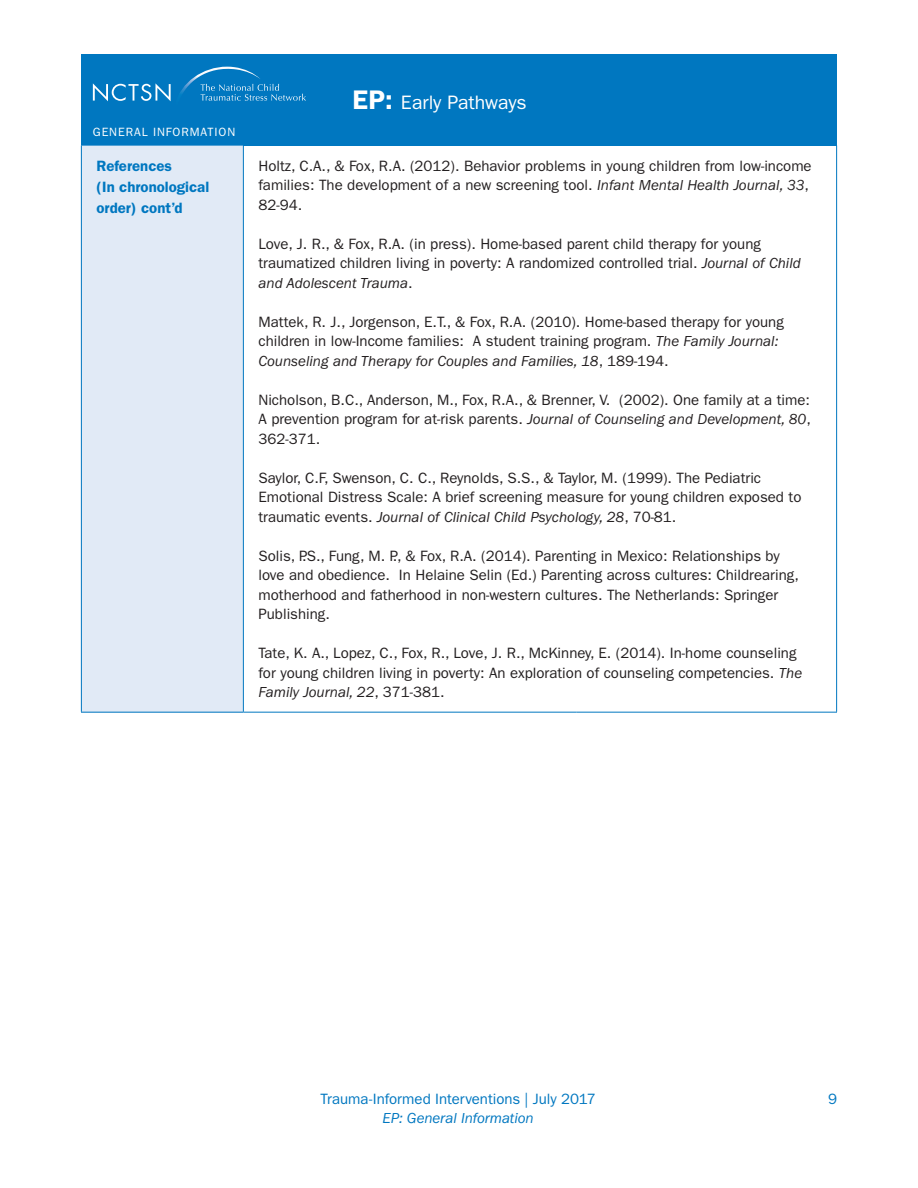
<style>
.page{position:relative;width:918px;height:1188px;background:#fff}
.page>*{position:absolute;margin:0;border:0;box-sizing:border-box;transform-origin:0 0}
.Header_Title{font:19.5px "ITC Franklin Gothic Std";letter-spacing:-.005em;color:#fff}
.Body_Paragraphs{font:15px/19.5px "ITC Franklin Gothic Std";color:#231f20}
.t1{font:15px "ITC Franklin Gothic Std";color:#0077c0}
.Body_Paragraphs-2{font:600 15px/21px "ITC Franklin Gothic Std";color:#0077c0}
.t2{font:italic 15px "ITC Franklin Gothic Std";letter-spacing:-.005em;color:#0077c0}
.Header_Title-2{font:12px "ITC Franklin Gothic Std";letter-spacing:.075em;color:#fff}
.s1{font-weight:600;font-size:27px}
.s2{font-style:italic}
</style>
<div class="page">
<div style="left:81px;top:54px;width:756px;height:92px;background:#0077c0"></div>
<svg style="left:93px;top:66px;width:213px;height:36px"></svg>
<div style="left:81px;top:145px;width:162px;height:567px;background:#e1eaf6"></div>
<hr style="left:81px;top:145px;width:162px;height:1px;background:#0077c0">
<hr style="left:81px;top:146px;width:1px;height:566px;background:#0077c0">
<hr style="left:243px;top:146px;width:1px;height:566px;background:#0077c0">
<hr style="left:836px;top:146px;width:1px;height:566px;background:#0077c0">
<hr style="left:81px;top:712px;width:162px;height:1px;background:#0077c0">
<hr style="left:243px;top:712px;width:334px;height:1px;background:#0077c0">
<hr style="left:577px;top:712px;width:260px;height:1px;background:#0077c0">
<p class="Header_Title" style="left:352px;top:91px;width:176px"><span class="s1">EP:</span> Early Pathways</p>
<p class="Header_Title-2" style="left:93px;top:125px;width:144px">GENERAL INFORMATION</p>
<p class="Body_Paragraphs-2" style="left:96px;top:155px;width:114px">References<br>(In chronological order) cont’d</p>
<p class="Body_Paragraphs" style="left:258px;top:156px;width:555px">Holtz, C.A., &amp; Fox, R.A. (2012). Behavior problems in young children from low-income families: The development of a new screening tool. <span class="s2">Infant Mental Health Journal, 33</span>,<br>82-94.</p>
<p class="Body_Paragraphs" style="left:258px;top:234px;width:544px">Love, J. R., &amp; Fox, R.A. (in press). Home-based parent child therapy for young traumatized children living in poverty: A randomized controlled trial. <span class="s2">Journal of Child and Adolescent Trauma</span>.</p>
<p class="Body_Paragraphs" style="left:258px;top:312px;width:527px">Mattek, R. J., Jorgenson, E.T., &amp; Fox, R.A. (2010). Home-based therapy for young children in low-Income families: A student training program. <span class="s2">The Family Journal:<br>Counseling and Therapy for Couples and Families, 18</span>, 189-194.</p>
<p class="Body_Paragraphs" style="left:258px;top:390px;width:554px;text-align:justify">Nicholson, B.C., Anderson, M., Fox, R.A., &amp; Brenner, V. (2002). One family at a time:<br>A prevention program for at-risk parents. <span class="s2">Journal of Counseling and Development, 80</span>, 362-371.</p>
<p class="Body_Paragraphs" style="left:258px;top:468px;width:545px">Saylor, C.F, Swenson, C. C., Reynolds, S.S., &amp; Taylor, M. (1999). The Pediatric<br>Emotional Distress Scale: A brief screening measure for young children exposed to traumatic events. <span class="s2">Journal of Clinical Child Psychology, 28</span>, 70-81.</p>
<p class="Body_Paragraphs" style="left:258px;top:546px;width:542px">Solis, P.S., Fung, M. P., &amp; Fox, R.A. (2014). Parenting in Mexico: Relationships by love and obedience. In Helaine Selin (Ed.) Parenting across cultures: Childrearing, motherhood and fatherhood in non-western cultures. The Netherlands: Springer Publishing.</p>
<p class="Body_Paragraphs" style="left:258px;top:643px;width:545px">Tate, K. A., Lopez, C., Fox, R., Love, J. R., McKinney, E. (2014). In-home counseling for young children living in poverty: An exploration of counseling competencies. <span class="s2">The<br>Family Journal, 22</span>, 371-381.</p>
<p class="t1" style="left:321px;top:1090px;width:277px">Trauma-Informed Interventions | July 2017</p>
<p class="t1" style="left:828px;top:1090px;width:10px">9</p>
<p class="t2" style="left:383px;top:1110px;width:153px">EP: General Information</p>
</div>
